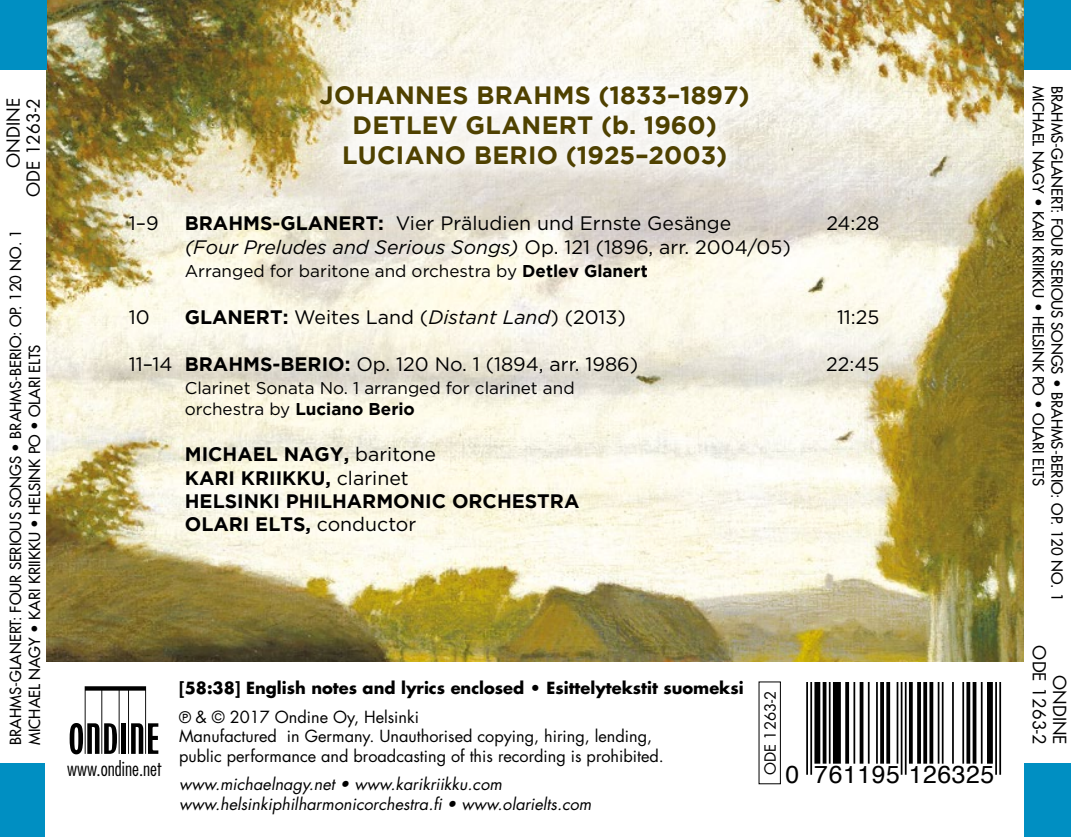
<style>
.page{position:relative;width:1071px;height:837px;background:#fff}
.page>*{position:absolute;margin:0;border:0;box-sizing:border-box;transform-origin:0 0}
.t1{font:700 25px/30px "Gotham";letter-spacing:.015em;color:#4f4100;text-align:center}
.t2{font:24.75px "Helvetica";letter-spacing:.025em;color:#000}
.t3{font:300 condensed 20px "Futura Std";color:#000}
.t4{font:19.5px "Gotham";color:#000}
.t5{font:700 19.5px/23.2px "Gotham";color:#000}
.t6{font:italic 19.5px "Gotham";color:#000}
.t7{font:17.5px/20px "Futura Std";color:#000;text-align:right}
.t8{font:17px/20.5px "Gotham";color:#000}
.t9{font:16.25px/19.5px "Futura Std";color:#000}
.t10{font:italic 16.25px/19.5px "Futura Std";color:#000}
.t11{font:700 16.25px/28.5px "Futura Std";color:#000}
.t12{font:500 15px/18.8px "Futura Std";color:#000}
.t13{font:15px "Futura Std";color:#000}
.s1{font-weight:700}
.s2{font-style:normal}
.s3{font-style:italic}
.s4{font-weight:400}
.s5{font-family:"Arial";font-weight:400}
</style>
<div class="page">
<img style="left:46px;top:0;width:977px;height:662px">
<div style="left:1023px;top:763px;width:47px;height:73px;background:#008fc2"></div>
<div style="left:1023px;top:0;width:47px;height:69px;background:#008fc2"></div>
<div style="left:0;top:0;width:46px;height:69px;background:#008fc2"></div>
<div style="left:0;top:763px;width:44px;height:73px;background:#008fc2"></div>
<div style="left:301px;top:66px;width:467px;height:120px;background:#fff;opacity:.75"></div>
<svg style="left:70px;top:686px;width:88px;height:68px"></svg>
<hr style="left:806px;top:682px;width:1px;height:92px;background:#000">
<hr style="left:810px;top:682px;width:1px;height:92px;background:#000">
<div style="left:814px;top:682px;width:6px;height:81px;background:#000"></div>
<svg style="left:822px;top:682px;width:4px;height:81px"></svg>
<hr style="left:828px;top:682px;width:2px;height:81px;background:#000">
<div style="left:832px;top:682px;width:8px;height:81px;background:#000"></div>
<hr style="left:845px;top:682px;width:3px;height:81px;background:#000">
<hr style="left:853px;top:682px;width:1px;height:81px;background:#000">
<svg style="left:859px;top:682px;width:4px;height:81px"></svg>
<hr style="left:867px;top:682px;width:2px;height:81px;background:#000">
<hr style="left:875px;top:682px;width:2px;height:81px;background:#000">
<svg style="left:880px;top:682px;width:3px;height:81px"></svg>
<hr style="left:886px;top:682px;width:3px;height:81px;background:#000">
<hr style="left:896px;top:682px;width:2px;height:81px;background:#000">
<hr style="left:900px;top:682px;width:2px;height:92px;background:#000">
<hr style="left:904px;top:682px;width:2px;height:92px;background:#000">
<svg style="left:908px;top:682px;width:4px;height:81px"></svg>
<svg style="left:917px;top:682px;width:3px;height:81px"></svg>
<hr style="left:923px;top:682px;width:3px;height:81px;background:#000">
<hr style="left:929px;top:682px;width:3px;height:81px;background:#000">
<hr style="left:937px;top:682px;width:2px;height:81px;background:#000">
<hr style="left:941px;top:682px;width:2px;height:81px;background:#000">
<hr style="left:951px;top:682px;width:2px;height:81px;background:#000">
<hr style="left:962px;top:682px;width:1px;height:81px;background:#000">
<hr style="left:966px;top:682px;width:3px;height:81px;background:#000">
<svg style="left:972px;top:682px;width:4px;height:81px"></svg>
<hr style="left:980px;top:682px;width:2px;height:81px;background:#000">
<div style="left:986px;top:682px;width:6px;height:81px;background:#000"></div>
<hr style="left:994px;top:682px;width:2px;height:92px;background:#000">
<hr style="left:998px;top:682px;width:2px;height:92px;background:#000">
<p class="t7" style="left:4px;top:197px;width:101px;rotate:-90deg">ONDINE<br>ODE 1263-2</p>
<p class="t12" style="left:6px;top:744px;width:517px;rotate:-90deg">BRAHMS-GLANERT: FOUR SERIOUS SONGS • BRAHMS-BERIO: OP. 120 NO. 1<br>MICHAEL NAGY • KARI KRIIKKU • HELSINK PO • OLARI ELTS</p>
<h1 class="t1" style="left:319px;top:79px;width:431px">JOHANNES BRAHMS (1833–1897)<br>DETLEV GLANERT (b. 1960)<br>LUCIANO BERIO (1925–2003)</h1>
<p class="t4" style="left:129px;top:213px;width:31px">1–9</p>
<p class="t4" style="left:185px;top:213px;width:548px"><span class="s1">BRAHMS-GLANERT:</span> Vier Präludien und Ernste Gesänge</p>
<p class="t4" style="left:826px;top:213px;width:55px">24:28</p>
<p class="t6" style="left:185px;top:236px;width:607px">(Four Preludes and Serious Songs) <span class="s2">Op. 121 (1896, arr. 2004/05)</span></p>
<p class="t8" style="left:185px;top:260px;width:464px">Arranged for baritone and orchestra by <span class="s1">Detlev Glanert</span></p>
<p class="t4" style="left:129px;top:306px;width:22px">10</p>
<p class="t4" style="left:185px;top:306px;width:442px"><span class="s1">GLANERT:</span> Weites Land (<span class="s3">Distant Land</span>) (2013)</p>
<p class="t4" style="left:836px;top:306px;width:44px">11:25</p>
<p class="t4" style="left:129px;top:353px;width:511px">11–14 <span class="s1">BRAHMS-BERIO:</span> Op. 120 No. 1 (1894, arr. 1986)</p>
<p class="t4" style="left:826px;top:353px;width:55px">22:45</p>
<p class="t8" style="left:185px;top:377px;width:391px">Clarinet Sonata No. 1 arranged for clarinet and orchestra by <span class="s1">Luciano Berio</span></p>
<p class="t5" style="left:185px;top:442px;width:396px">MICHAEL NAGY, <span class="s4">baritone<br></span>KARI KRIIKKU, <span class="s4">clarinet<br></span>HELSINKI PHILHARMONIC ORCHESTRA<br>OLARI ELTS, <span class="s4">conductor</span></p>
<h3 class="t3" style="left:67px;top:756px;width:96px">www.ondine.net</h3>
<p class="t11" style="left:179px;top:673px;width:566px">[58:38] English notes and lyrics enclosed • Esittelytekstit suomeksi <span class="s5">℗</span> <span class="s4">&amp; © 2017 Ondine Oy, Helsinki</span></p>
<p class="t9" style="left:179px;top:726px;width:486px">Manufactured in Germany. Unauthorised copying, hiring, lending, public performance and broadcasting of this recording is prohibited.</p>
<p class="t10" style="left:179px;top:774px;width:414px">www.michaelnagy.net • www.karikriikku.com www.helsinkiphilharmonicorchestra.fi • www.olarielts.com</p>
<p class="t13" style="left:760px;top:775px;width:87px;rotate:-90deg">ODE 1263-2</p>
<h2 class="t2" style="left:785px;top:754px;width:210px">0 761195 126325</h2>
<p class="t12" style="left:1047px;top:86px;width:401px;rotate:90deg">MICHAEL NAGY • KARI KRIIKKU • HELSINK PO • OLARI ELTS</p>
<p class="t12" style="left:1065px;top:86px;width:517px;rotate:90deg">BRAHMS-GLANERT: FOUR SERIOUS SONGS • BRAHMS-BERIO: OP. 120 NO. 1</p>
<p class="t7" style="left:1068px;top:645px;width:101px;rotate:90deg">ONDINE<br>ODE 1263-2</p>
</div>
